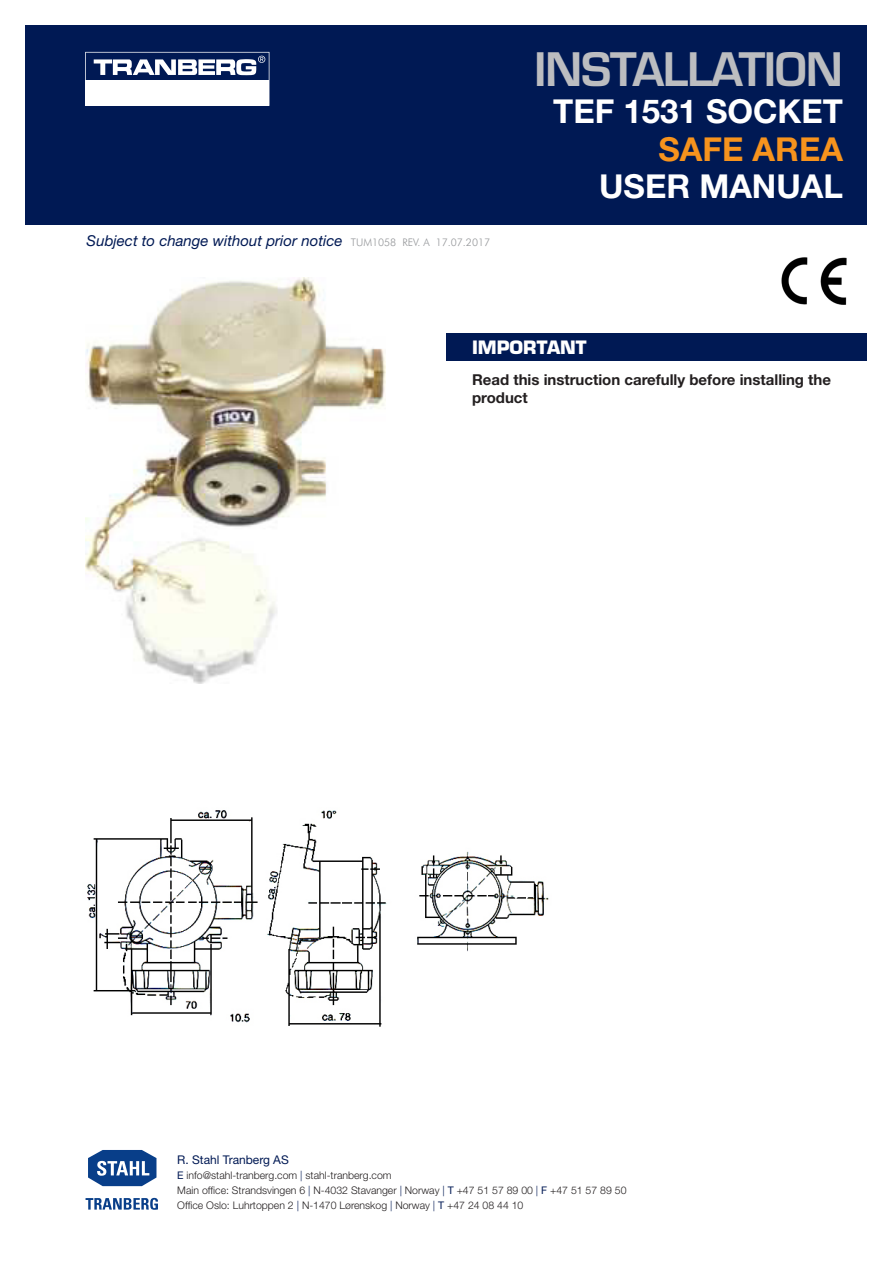
<style>
.page{position:relative;width:893px;height:1263px;background:#fff}
.page>*{position:absolute;margin:0;border:0;box-sizing:border-box;transform-origin:0 0}
.t1{font:600 45px "Eurostile LT Std";letter-spacing:-.03em;color:#bcbdc0}
.t2{font:700 33px "Helvetica Neue LT";color:#fff}
.t3{font:700 33px "Helvetica Neue LT";color:#f7931d}
.t4{font:700 18px "Eurostile LT Std";color:#fff}
.Brødtekst{font:italic 15px "Helvetica Neue LT";color:#001954}
.t5{font:700 15px "Helvetica Neue LT";color:#231f20}
.t6{font:12px "Helvetica Neue LT";color:#001954}
.t7{font:300 10.5px/15px "Helvetica Neue LT";color:#231f20}
.s1{font-family:"Futura BT";font-weight:300;font-style:normal;font-size:10.5px;color:#939598}
.s2{font-weight:400;color:#001954}
.s3{color:#001954}
</style>
<div class="page">
<div style="left:26px;top:26px;width:841px;height:199px;background:#001954"></div>
<svg style="left:88px;top:1150px;width:69px;height:37px"></svg>
<svg style="left:86px;top:1198px;width:72px;height:12px"></svg>
<svg style="left:85px;top:52px;width:184px;height:54px"></svg>
<div style="left:446px;top:333px;width:421px;height:28px;background:#001954"></div>
<img style="left:85px;top:277px;width:300px;height:407px">
<img style="left:87px;top:810px;width:462px;height:217px">
<img style="left:781px;top:257px;width:65px;height:47px">
<p class="Brødtekst" style="left:87px;top:231px;width:405px">Subject to change without prior notice <span class="s1">TUM1058 REV. A 17.07.2017</span></p>
<p class="t1" style="left:534px;top:41px;width:310px">INSTALLATION</p>
<p class="t2" style="left:553px;top:91px;width:291px">TEF 1531 SOCKET</p>
<p class="t3" style="left:658px;top:129px;width:186px">SAFE AREA</p>
<p class="t2" style="left:599px;top:166px;width:245px">USER MANUAL</p>
<p class="t4" style="left:472px;top:336px;width:116px">IMPORTANT</p>
<p class="t5" style="left:472px;top:370px;width:361px">Read this instruction carefully before installing the</p>
<p class="t5" style="left:472px;top:388px;width:57px">product</p>
<p class="t6" style="left:177px;top:1153px;width:113px">R. Stahl Tranberg AS</p>
<p class="t7" style="left:177px;top:1168px;width:451px"><span class="s2">E</span> info@stahl-tranberg.com <span class="s3">|</span> stahl-tranberg.com<br>Main office: Strandsvingen 6 <span class="s3">|</span> N-4032 Stavanger <span class="s3">|</span> Norway <span class="s3">|</span> <span class="s2">T</span> +47 51 57 89 00 <span class="s3">|</span> <span class="s2">F</span> +47 51 57 89 50<br>Office Oslo: Luhrtoppen 2 <span class="s3">|</span> N-1470 Lørenskog <span class="s3">|</span> Norway <span class="s3">|</span> <span class="s2">T</span> +47 24 08 44 10</p>
</div>
